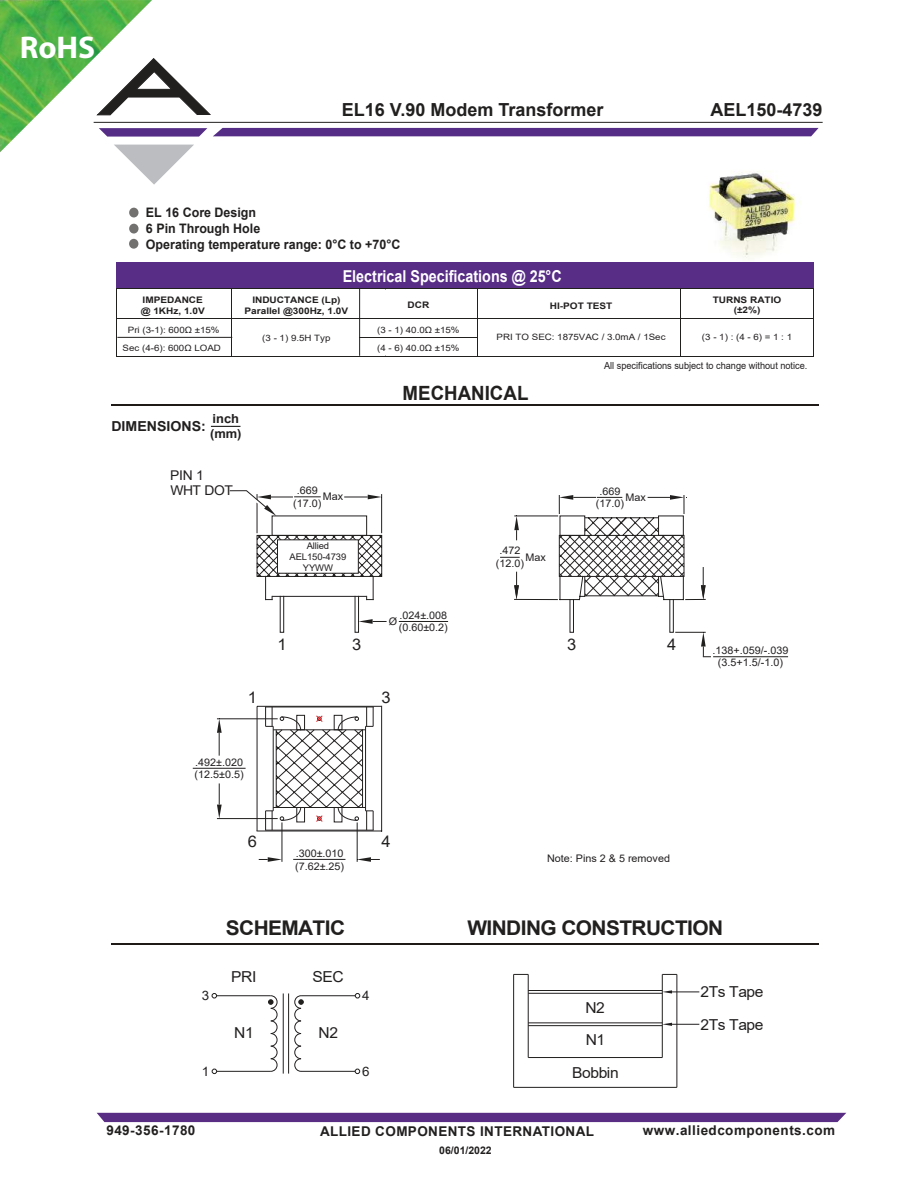
<style>
.page{position:relative;width:918px;height:1188px;background:#fff}
.page>*{position:absolute;margin:0;border:0;box-sizing:border-box;transform-origin:0 0}
.t1{font:700 31.5px "Myriad Pro";color:#fff}
.t2{font:700 20.25px "Arial";letter-spacing:-.03em;color:#221f1f}
.t3{font:700 19.65px "Arial";color:#221f1f;scale:.95 1}
.t4{font:700 18px "Arial";color:#221f1f}
.t5{font:700 16.35px "Arial";color:#fff;scale:.87 1}
.t6{font:16.05px "Arial";color:#221f1f}
.t7{font:15.15px "Arial";letter-spacing:-.025em;color:#221f1f}
.t8{font:700 13.8px "Arial";color:#221f1f}
.t9{font:700 13.5px "Arial";letter-spacing:.03em;color:#221f1f}
.t10{font:13.5px/15px "Arial";letter-spacing:-.03em;color:#221f1f}
.t11{font:700 13.05px/15.8px "Arial";color:#221f1f;scale:.95 1}
.t12{font:12.9px "Arial";color:#221f1f}
.t13{font:700 12.45px/15px "Arial";color:#221f1f}
.t14{font:10.5px/12.6px "Arial";color:#221f1f;text-align:center}
.t15{font:700 10.5px "Arial";color:#221f1f}
.t16{font:9.75px "Arial";color:#221f1f;scale:.94 1}
.t17{font:9.15px/10.9px "Arial";letter-spacing:-.01em;color:#221f1f;text-align:center}
.t18{font:700 9px/10.8px "Arial";color:#221f1f;text-align:center;scale:1.12 1}
.t19{font:8.7px "Arial";color:#221f1f;scale:1.12 1}
</style>
<div class="page">
<hr style="left:94px;top:122px;width:729px;height:1px;background:#221f1f">
<svg style="left:152px;top:58px;width:59px;height:57px"></svg>
<div style="left:213px;top:128px;width:606px;height:8px;background:#562d86"></div>
<svg style="left:152px;top:128px;width:55px;height:9px"></svg>
<svg style="left:121px;top:145px;width:73px;height:40px"></svg>
<div style="left:97px;top:1113px;width:749px;height:9px;background:#592d84"></div>
<img style="left:0;top:0;width:152px;height:152px">
<hr style="left:528px;top:1057px;width:134px;height:1px;background:#221f1f">
<hr style="left:528px;top:1025px;width:134px;height:1px;background:#221f1f">
<hr style="left:528px;top:1023px;width:134px;height:1px;background:#221f1f">
<hr style="left:528px;top:993px;width:134px;height:1px;background:#221f1f">
<hr style="left:528px;top:990px;width:134px;height:1px;background:#221f1f">
<hr style="left:514px;top:1087px;width:163px;height:1px;background:#221f1f">
<hr style="left:513px;top:974px;width:1px;height:113px;background:#221f1f">
<hr style="left:677px;top:974px;width:1px;height:113px;background:#221f1f">
<hr style="left:528px;top:974px;width:1px;height:84px;background:#221f1f">
<hr style="left:662px;top:974px;width:1px;height:84px;background:#221f1f">
<svg style="left:514px;top:974px;width:14px;height:1px"></svg>
<svg style="left:662px;top:974px;width:15px;height:1px"></svg>
<img style="left:708px;top:171px;width:93px;height:88px">
<hr style="left:111px;top:404px;width:708px;height:2px;background:#1f1a17">
<hr style="left:111px;top:943px;width:708px;height:2px;background:#1f1a17">
<div style="left:117px;top:262px;width:697px;height:27px;background:#582d86"></div>
<div style="left:129px;top:224px;width:10px;height:10px;background:#737070;border-radius:50%"></div>
<div style="left:129px;top:208px;width:10px;height:9px;background:#737070;border-radius:50%"></div>
<div style="left:129px;top:239px;width:9px;height:10px;background:#737070;border-radius:50%"></div>
<hr style="left:117px;top:288px;width:1px;height:69px;background:#221f1f">
<hr style="left:478px;top:289px;width:1px;height:68px;background:#221f1f">
<hr style="left:680px;top:289px;width:1px;height:67px;background:#221f1f">
<hr style="left:813px;top:288px;width:1px;height:69px;background:#221f1f">
<hr style="left:117px;top:288px;width:697px;height:1px;background:#221f1f">
<hr style="left:117px;top:318px;width:696px;height:1px;background:#221f1f">
<hr style="left:360px;top:337px;width:118px;height:1px;background:#221f1f">
<hr style="left:117px;top:356px;width:697px;height:1px;background:#221f1f">
<hr style="left:231px;top:288px;width:1px;height:68px;background:#221f1f">
<hr style="left:359px;top:288px;width:1px;height:68px;background:#221f1f">
<hr style="left:117px;top:337px;width:115px;height:1px;background:#221f1f">
<hr style="left:217px;top:1071px;width:54px;height:1px;background:#221f1f">
<hr style="left:217px;top:995px;width:54px;height:1px;background:#221f1f">
<hr style="left:283px;top:993px;width:1px;height:81px;background:#221f1f">
<hr style="left:675px;top:632px;width:31px;height:1px;background:#221f1f">
<svg style="left:701px;top:632px;width:9px;height:25px"></svg>
<hr style="left:217px;top:818px;width:61px;height:1px;background:#221f1f">
<hr style="left:217px;top:719px;width:61px;height:1px;background:#221f1f">
<svg style="left:217px;top:783px;width:5px;height:36px"></svg>
<hr style="left:282px;top:822px;width:1px;height:40px;background:#221f1f">
<hr style="left:357px;top:822px;width:1px;height:40px;background:#221f1f">
<svg style="left:662px;top:1023px;width:37px;height:3px"></svg>
<svg style="left:662px;top:990px;width:37px;height:4px"></svg>
<svg style="left:259px;top:857px;width:23px;height:5px"></svg>
<svg style="left:357px;top:857px;width:23px;height:5px"></svg>
<hr style="left:293px;top:859px;width:52px;height:1px;background:#221f1f">
<hr style="left:193px;top:768px;width:53px;height:1px;background:#221f1f">
<hr style="left:713px;top:656px;width:75px;height:1px;background:#221f1f">
<svg style="left:211px;top:426px;width:29px;height:1px"></svg>
<svg style="left:684px;top:495px;width:22px;height:105px"></svg>
<svg style="left:212px;top:993px;width:5px;height:5px"></svg>
<svg style="left:212px;top:1069px;width:5px;height:5px"></svg>
<svg style="left:268px;top:995px;width:9px;height:77px"></svg>
<hr style="left:301px;top:1071px;width:54px;height:1px;background:#221f1f">
<hr style="left:301px;top:995px;width:54px;height:1px;background:#221f1f">
<hr style="left:288px;top:993px;width:1px;height:81px;background:#221f1f">
<svg style="left:355px;top:993px;width:5px;height:5px"></svg>
<svg style="left:355px;top:1069px;width:5px;height:5px"></svg>
<svg style="left:294px;top:995px;width:10px;height:77px"></svg>
<svg style="left:217px;top:719px;width:5px;height:37px"></svg>
<svg style="left:230px;top:490px;width:454px;height:341px"></svg>
<h1 class="t1" style="left:20px;top:28px;width:77px">RoHS</h1>
<h3 class="t4" style="left:342px;top:103px;width:263px">EL16 V.90 Modem Transformer</h3>
<h3 class="t4" style="left:711px;top:103px;width:114px">AEL150-4739</h3>
<p class="t11" style="left:146px;top:206px;width:269px">EL 16 Core Design<br>6 Pin Through Hole<br>Operating temperature range: 0°C to +70°C</p>
<h3 class="t5" style="left:343px;top:265px;width:253px">Electrical Specifications @ 25°C</h3>
<p class="t18" style="left:550px;top:302px;width:57px">HI-POT TEST</p>
<p class="t18" style="left:713px;top:295px;width:63px">TURNS RATIO (±2%)</p>
<p class="t18" style="left:141px;top:295px;width:59px;text-align:left">IMPEDANCE @ 1KHz, 1.0V</p>
<p class="t19" style="left:128px;top:324px;width:83px">Pri (3-1): 600Ω ±15%</p>
<p class="t19" style="left:377px;top:324px;width:75px">(3 - 1) 40.0Ω ±15%</p>
<p class="t19" style="left:123px;top:342px;width:89px">Sec (4-6): 600Ω LOAD</p>
<p class="t19" style="left:377px;top:342px;width:75px">(4 - 6) 40.0Ω ±15%</p>
<p class="t18" style="left:245px;top:295px;width:94px">INDUCTANCE (Lp)<br>Parallel @300Hz, 1.0V</p>
<p class="t18" style="left:407px;top:301px;width:21px">DCR</p>
<p class="t19" style="left:262px;top:334px;width:62px">(3 - 1) 9.5H Typ</p>
<p class="t19" style="left:497px;top:334px;width:152px">PRI TO SEC: 1875VAC / 3.0mA / 1Sec</p>
<p class="t19" style="left:702px;top:334px;width:82px">(3 - 1) : (4 - 6) = 1 : 1</p>
<p class="t13" style="left:210px;top:412px;width:33px">inch (mm)</p>
<h3 class="t8" style="left:111px;top:421px;width:96px">DIMENSIONS:</h3>
<p class="t10" style="left:170px;top:469px;width:64px">PIN 1<br>WHT DOT</p>
<h3 class="t3" style="left:403px;top:386px;width:134px">MECHANICAL</h3>
<p class="t16" style="left:604px;top:362px;width:218px">All specifications subject to change without notice.</p>
<p class="t14" style="left:293px;top:485px;width:30px">.669 (17.0)</p>
<p class="t14" style="left:323px;top:491px;width:22px">Max</p>
<p class="t14" style="left:596px;top:486px;width:30px">.669 (17.0)</p>
<p class="t14" style="left:626px;top:492px;width:22px">Max</p>
<p class="t17" style="left:290px;top:541px;width:58px">Allied<br>AEL150-4739<br>YYWW</p>
<p class="t14" style="left:496px;top:545px;width:30px">.472 (12.0)</p>
<p class="t14" style="left:525px;top:552px;width:22px">Max</p>
<p class="t14" style="left:399px;top:608px;width:51px;text-align:left">.024±.008 (0.60±0.2)</p>
<p class="t14" style="left:389px;top:616px;width:10px">ÿ</p>
<h3 class="t6" style="left:277px;top:638px;width:11px">1</h3>
<h3 class="t6" style="left:352px;top:638px;width:11px">3</h3>
<h3 class="t6" style="left:567px;top:638px;width:11px">3</h3>
<h3 class="t6" style="left:667px;top:638px;width:11px">4</h3>
<h3 class="t6" style="left:248px;top:691px;width:11px">1</h3>
<h3 class="t6" style="left:382px;top:691px;width:11px">3</h3>
<p class="t14" style="left:712px;top:645px;width:77px">.138+.059/-.039 (3.5+1.5/-1.0)</p>
<p class="t14" style="left:195px;top:756px;width:51px;text-align:left">.492±.020 (12.5±0.5)</p>
<h3 class="t6" style="left:248px;top:835px;width:11px">6</h3>
<p class="t14" style="left:295px;top:847px;width:51px;text-align:left">.300±.010 (7.62±.25)</p>
<h3 class="t6" style="left:382px;top:835px;width:11px">4</h3>
<p class="t14" style="left:547px;top:853px;width:124px">Note: Pins 2 &amp; 5 removed</p>
<h2 class="t2" style="left:226px;top:920px;width:121px">SCHEMATIC</h2>
<h2 class="t2" style="left:467px;top:920px;width:257px">WINDING CONSTRUCTION</h2>
<p class="t12" style="left:202px;top:990px;width:9px">3</p>
<p class="t12" style="left:202px;top:1066px;width:9px">1</p>
<h3 class="t7" style="left:231px;top:971px;width:27px">PRI</h3>
<h3 class="t7" style="left:312px;top:971px;width:33px">SEC</h3>
<h3 class="t7" style="left:234px;top:1027px;width:21px">N1</h3>
<h3 class="t7" style="left:319px;top:1027px;width:21px">N2</h3>
<p class="t12" style="left:362px;top:990px;width:9px">4</p>
<p class="t12" style="left:362px;top:1066px;width:9px">6</p>
<h3 class="t7" style="left:585px;top:1002px;width:21px">N2</h3>
<h3 class="t7" style="left:586px;top:1034px;width:21px">N1</h3>
<h3 class="t7" style="left:572px;top:1067px;width:48px">Bobbin</h3>
<h3 class="t7" style="left:700px;top:986px;width:65px">2Ts Tape</h3>
<h3 class="t7" style="left:700px;top:1018px;width:65px">2Ts Tape</h3>
<p class="t9" style="left:106px;top:1125px;width:91px">949-356-1780</p>
<p class="t9" style="left:320px;top:1126px;width:276px">ALLIED COMPONENTS INTERNATIONAL</p>
<p class="t9" style="left:643px;top:1125px;width:194px">www.alliedcomponents.com</p>
<p class="t15" style="left:439px;top:1146px;width:54px">06/01/2022</p>
</div>
